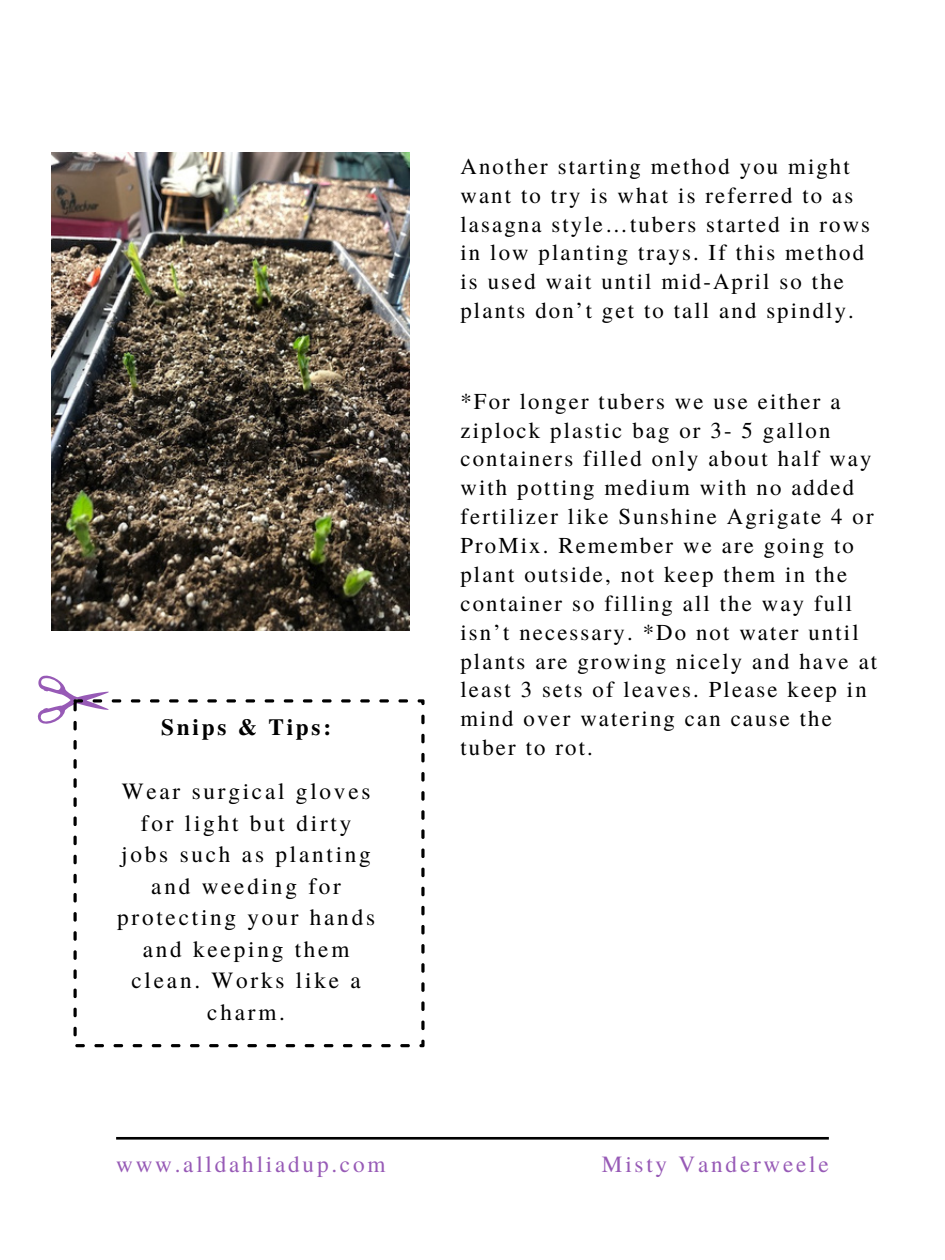
<style>
.page{position:relative;width:945px;height:1260px;background:#fff}
.page>*{position:absolute;margin:0;border:0;box-sizing:border-box;transform-origin:0 0}
.t1{font:23.28px/31.5px "Te X Gyre Termes";letter-spacing:.12em;color:#000;text-align:center}
.t2{font:23.28px "Te X Gyre Termes";letter-spacing:.12em;color:#975ab6}
.t3{font:700 23.28px "Te X Gyre Termes";letter-spacing:.12em;color:#000}
.t4{font:22.75px/28.9px "Te X Gyre Termes";letter-spacing:.095em;color:#000}
</style>
<div class="page">
<hr style="left:116px;top:1137px;width:713px;height:3px;background:#000">
<svg style="left:37px;top:675px;width:72px;height:53px"></svg>
<svg style="left:74px;top:699px;width:351px;height:348px"></svg>
<img style="left:52px;top:153px;width:358px;height:477px">
<p class="t3" style="left:161px;top:709px;width:172px">Snips &amp; Tips:</p>
<p class="t1" style="left:117px;top:775px;width:259px">Wear surgical gloves for light but dirty jobs such as planting and weeding for protecting your hands and keeping them clean. Works like a charm.</p>
<p class="t4" style="left:460px;top:151px;width:411px">Another starting method you might want to try is what is referred to as lasagna style…tubers started in rows in low planting trays. If this method is used wait until mid-April so the plants don’t get to tall and spindly.</p>
<h1 class="t4" style="left:460px;top:385px;width:418px">*For longer tubers we use either a ziplock plastic bag or 3- 5 gallon containers filled only about half way with potting medium with no added fertilizer like Sunshine Agrigate 4 or ProMix. Remember we are going to plant outside, not keep them in the container so filling all the way full isn’t necessary. *Do not water until plants are growing nicely and have at least 3 sets of leaves. Please keep in mind over watering can cause the tuber to rot.</h1>
<p class="t2" style="left:116px;top:1148px;width:271px">www.alldahliadup.com</p>
<p class="t2" style="left:602px;top:1148px;width:228px">Misty Vanderweele</p>
</div>
